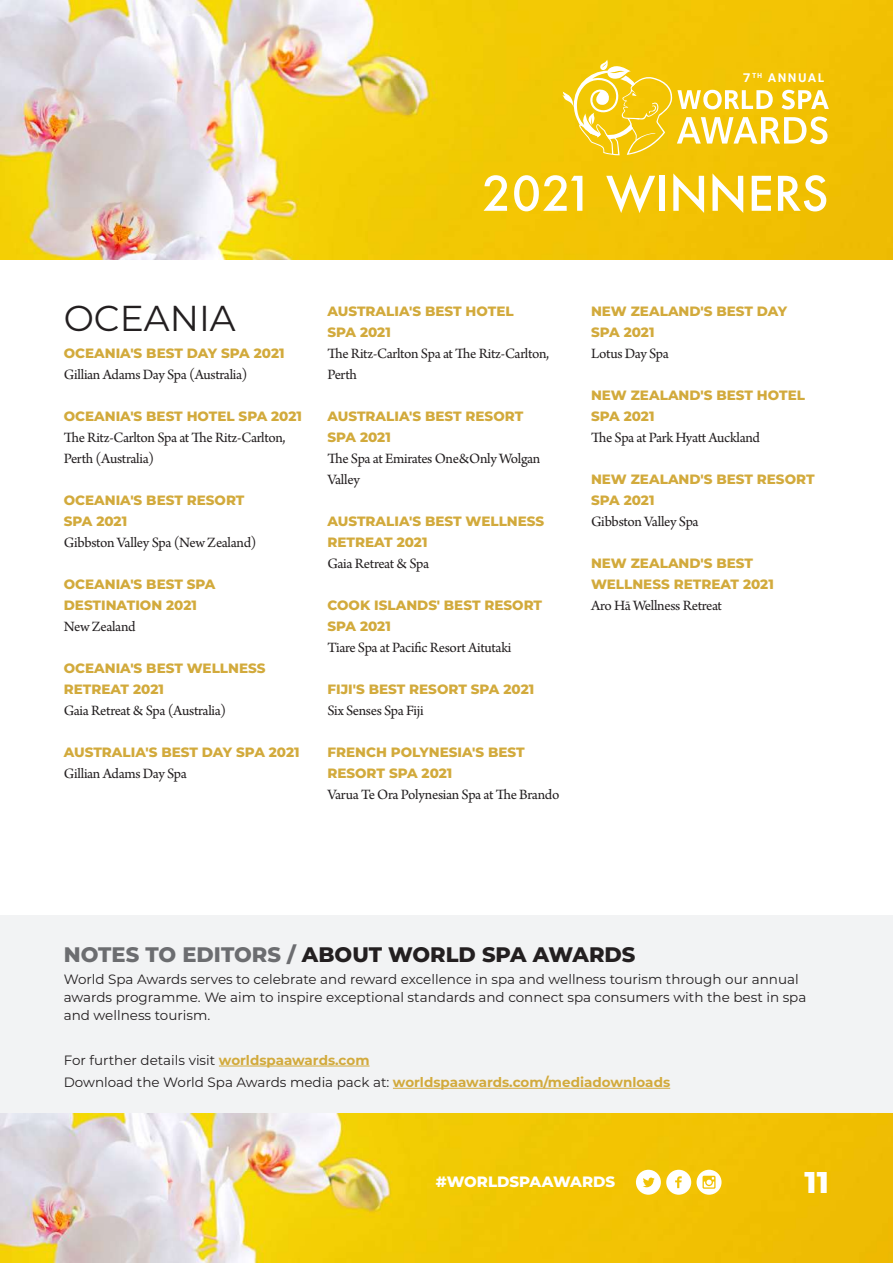
<style>
.page{position:relative;width:893px;height:1263px;background:#fff}
.page>*{position:absolute;margin:0;border:0;box-sizing:border-box;transform-origin:0 0}
.t1{font:500 52.5px "Futura PT";color:#fff}
.t2{font:36px "Montserrat";color:#231f20}
.t3{font:800 30px "Montserrat";color:#fff}
.t4{font:800 21px "Montserrat";color:#231f20}
.t5{font:15px/21px "Arno Pro";letter-spacing:-.025em;color:#231f20}
.t6{font:800 15px "Montserrat";color:#fff}
.t7{font:800 13.5px/21px "Montserrat";color:#d2aa3c}
.t8{font:13.5px/18px "Montserrat";color:#231f20}
.t9{font:700 13.05px "Foundry Sterling";letter-spacing:.11em;color:#fff}
.s1{color:#6c6d70}
.s2{font-weight:700;color:#d2aa3c}
</style>
<div class="page">
<img style="left:0;top:0;width:893px;height:259px">
<svg style="left:562px;top:60px;width:267px;height:95px;background:#f4ce32"></svg>
<div style="left:0;top:915px;width:893px;height:199px;background:#f2f3f4"></div>
<img style="left:0;top:1114px;width:893px;height:149px">
<svg style="left:636px;top:1170px;width:55px;height:25px"></svg>
<svg style="left:697px;top:1170px;width:24px;height:25px"></svg>
<hr style="left:219px;top:1066px;width:150px;height:1px;background:#d2aa3c">
<hr style="left:393px;top:1088px;width:277px;height:1px;background:#d2aa3c">
<p class="t9" style="left:742px;top:70px;width:84px">7<sup>TH</sup> ANNUAL</p>
<h1 class="t1" style="left:482px;top:162px;width:349px">2021 WINNERS</h1>
<h2 class="t2" style="left:64px;top:293px;width:173px">OCEANIA</h2>
<p class="t7" style="left:64px;top:342px;width:222px">OCEANIA'S BEST DAY SPA 2021</p>
<p class="t5" style="left:64px;top:365px;width:185px">Gillian Adams Day Spa (Australia)</p>
<p class="t7" style="left:64px;top:405px;width:240px">OCEANIA'S BEST HOTEL SPA 2021</p>
<p class="t5" style="left:64px;top:428px;width:223px">The Ritz-Carlton Spa at The Ritz-Carlton,<br>Perth (Australia)</p>
<p class="t7" style="left:64px;top:489px;width:182px">OCEANIA'S BEST RESORT<br>SPA 2021</p>
<p class="t5" style="left:64px;top:533px;width:194px">Gibbston Valley Spa (New Zealand)</p>
<p class="t7" style="left:64px;top:573px;width:153px">OCEANIA'S BEST SPA<br>DESTINATION 2021</p>
<p class="t5" style="left:64px;top:617px;width:73px">New Zealand</p>
<p class="t7" style="left:64px;top:657px;width:203px">OCEANIA'S BEST WELLNESS<br>RETREAT 2021</p>
<p class="t5" style="left:64px;top:701px;width:164px">Gaia Retreat &amp; Spa (Australia)</p>
<p class="t7" style="left:64px;top:741px;width:237px">AUSTRALIA'S BEST DAY SPA 2021</p>
<p class="t5" style="left:64px;top:764px;width:125px">Gillian Adams Day Spa</p>
<p class="t7" style="left:327px;top:300px;width:188px">AUSTRALIA'S BEST HOTEL<br>SPA 2021</p>
<p class="t5" style="left:327px;top:344px;width:223px">The Ritz-Carlton Spa at The Ritz-Carlton,<br>Perth</p>
<p class="t7" style="left:327px;top:405px;width:197px">AUSTRALIA'S BEST RESORT<br>SPA 2021</p>
<p class="t5" style="left:327px;top:449px;width:214px">The Spa at Emirates One&amp;Only Wolgan<br>Valley</p>
<p class="t7" style="left:327px;top:510px;width:218px">AUSTRALIA'S BEST WELLNESS<br>RETREAT 2021</p>
<p class="t5" style="left:327px;top:554px;width:103px">Gaia Retreat &amp; Spa</p>
<p class="t7" style="left:327px;top:594px;width:216px">COOK ISLANDS' BEST RESORT<br>SPA 2021</p>
<p class="t5" style="left:327px;top:638px;width:186px">Tiare Spa at Pacific Resort Aitutaki</p>
<p class="t7" style="left:327px;top:678px;width:208px">FIJI'S BEST RESORT SPA 2021</p>
<p class="t5" style="left:327px;top:701px;width:98px">Six Senses Spa Fiji</p>
<p class="t7" style="left:327px;top:741px;width:199px">FRENCH POLYNESIA'S BEST<br>RESORT SPA 2021</p>
<p class="t5" style="left:327px;top:785px;width:233px">Varua Te Ora Polynesian Spa at The Brando</p>
<p class="t7" style="left:591px;top:300px;width:198px">NEW ZEALAND'S BEST DAY<br>SPA 2021</p>
<p class="t5" style="left:591px;top:344px;width:79px">Lotus Day Spa</p>
<p class="t7" style="left:591px;top:384px;width:215px">NEW ZEALAND'S BEST HOTEL<br>SPA 2021</p>
<p class="t5" style="left:591px;top:428px;width:170px">The Spa at Park Hyatt Auckland</p>
<p class="t7" style="left:591px;top:468px;width:225px">NEW ZEALAND'S BEST RESORT<br>SPA 2021</p>
<p class="t5" style="left:591px;top:512px;width:109px">Gibbston Valley Spa</p>
<p class="t7" style="left:591px;top:552px;width:184px">NEW ZEALAND'S BEST<br>WELLNESS RETREAT 2021</p>
<p class="t5" style="left:591px;top:596px;width:132px">Aro Hā Wellness Retreat</p>
<h3 class="t4" style="left:64px;top:939px;width:573px"><span class="s1">NOTES TO EDITORS /</span> ABOUT WORLD SPA AWARDS</h3>
<p class="t8" style="left:64px;top:970px;width:744px">World Spa Awards serves to celebrate and reward excellence in spa and wellness tourism through our annual awards programme. We aim to inspire exceptional standards and connect spa consumers with the best in spa and wellness tourism.</p>
<p class="t8" style="left:64px;top:1048px;width:608px;line-height:22.2px">For further details visit <span class="s2">worldspaawards.com<br></span>Download the World Spa Awards media pack at: <span class="s2">worldspaawards.com/mediadownloads</span></p>
<p class="t6" style="left:436px;top:1171px;width:181px">#WORLDSPAAWARDS</p>
<h3 class="t3" style="left:804px;top:1160px;width:26px">11</h3>
</div>
